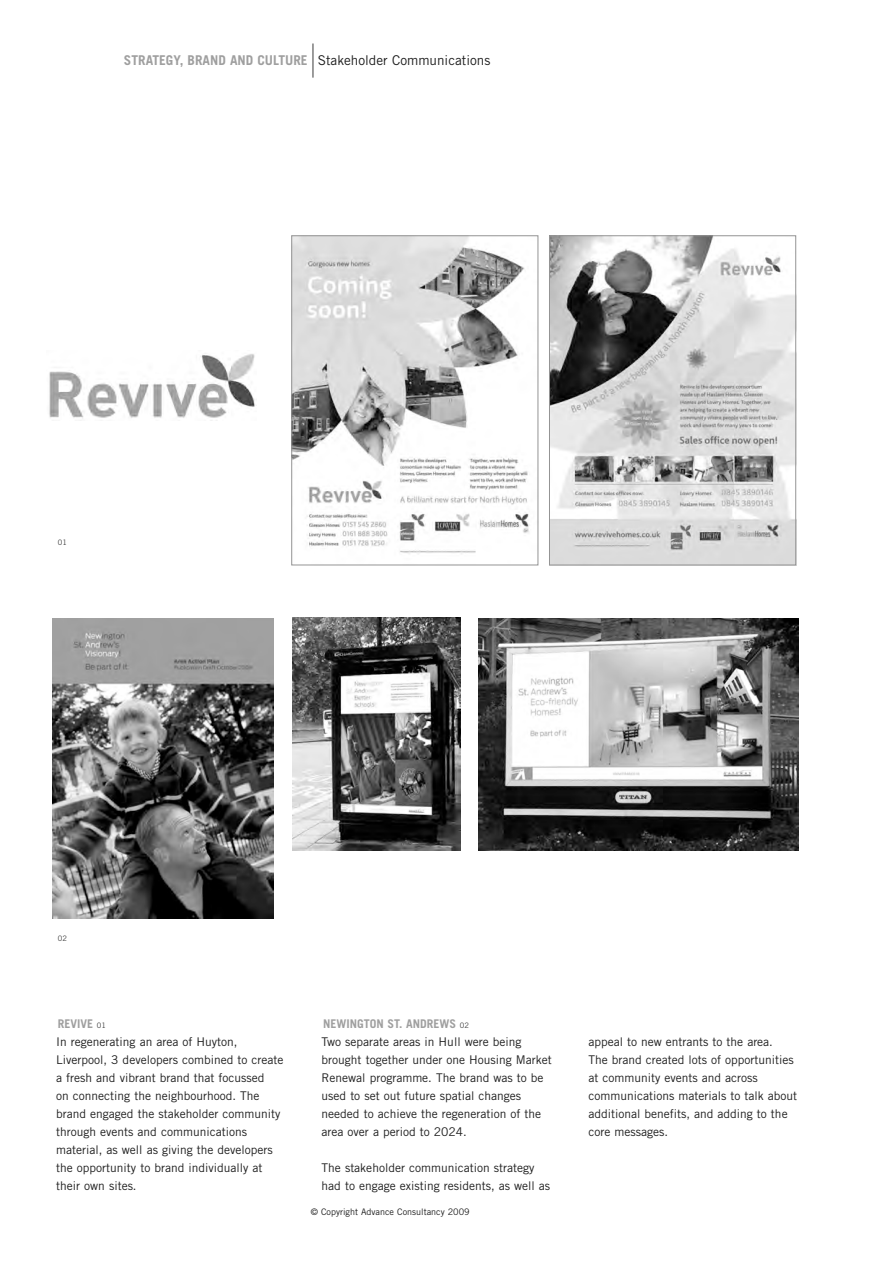
<style>
.page{position:relative;width:893px;height:1263px;background:#fff}
.page>*{position:absolute;margin:0;border:0;box-sizing:border-box;transform-origin:0 0}
.t1{font:13.5px "Trade Gothic";color:#1e1e1e}
.t2{font:12px/18px "Trade Gothic";color:#1e1e1e}
.t3{font:9px "Trade Gothic";color:#1e1e1e}
.t4{font:7.5px "Trade Gothic";color:#3b3b3b}
.s1{font-weight:700;color:#9f9f9f}
.s2{font-size:7.5px;color:#3b3b3b}
</style>
<div class="page">
<hr style="left:313px;top:43px;width:1px;height:35px;background:#3b3b3b">
<img style="left:49px;top:353px;width:206px;height:66px">
<img style="left:291px;top:235px;width:247px;height:319px">
<div style="left:291px;top:236px;width:247px;height:329px;border:1px solid #949494"></div>
<img style="left:551px;top:238px;width:243px;height:325px">
<div style="left:549px;top:236px;width:247px;height:329px;border:1px solid #949494"></div>
<img style="left:53px;top:618px;width:221px;height:300px">
<img style="left:292px;top:617px;width:169px;height:233px">
<img style="left:479px;top:618px;width:319px;height:232px">
<p class="t1" style="left:124px;top:55px;width:368px"><span class="s1">STRATEGY, BRAND AND CULTURE</span> Stakeholder Communications</p>
<p class="t4" style="left:58px;top:539px;width:11px">01</p>
<p class="t4" style="left:58px;top:935px;width:11px">02</p>
<p class="t2" style="left:56px;top:1015px;width:229px"><span class="s1">REVIVE</span> <span class="s2">01<br></span>In regenerating an area of Huyton, Liverpool, 3 developers combined to create a fresh and vibrant brand that focussed<br>on connecting the neighbourhood. The brand engaged the stakeholder community through events and communications material, as well as giving the developers the opportunity to brand individually at their own sites.</p>
<p class="t2" style="left:322px;top:1015px;width:232px"><span class="s1">NEWINGTON ST. ANDREWS</span> <span class="s2">02<br></span>Two separate areas in Hull were being brought together under one Housing Market Renewal programme. The brand was to be used to set out future spatial changes needed to achieve the regeneration of the area over a period to 2024.</p>
<p class="t2" style="left:322px;top:1159px;width:230px">The stakeholder communication strategy had to engage existing residents, as well as</p>
<p class="t3" style="left:311px;top:1209px;width:160px">© Copyright Advance Consultancy 2009</p>
<p class="t2" style="left:588px;top:1033px;width:210px">appeal to new entrants to the area.<br>The brand created lots of opportunities at community events and across communications materials to talk about additional benefits, and adding to the core messages.</p>
</div>
